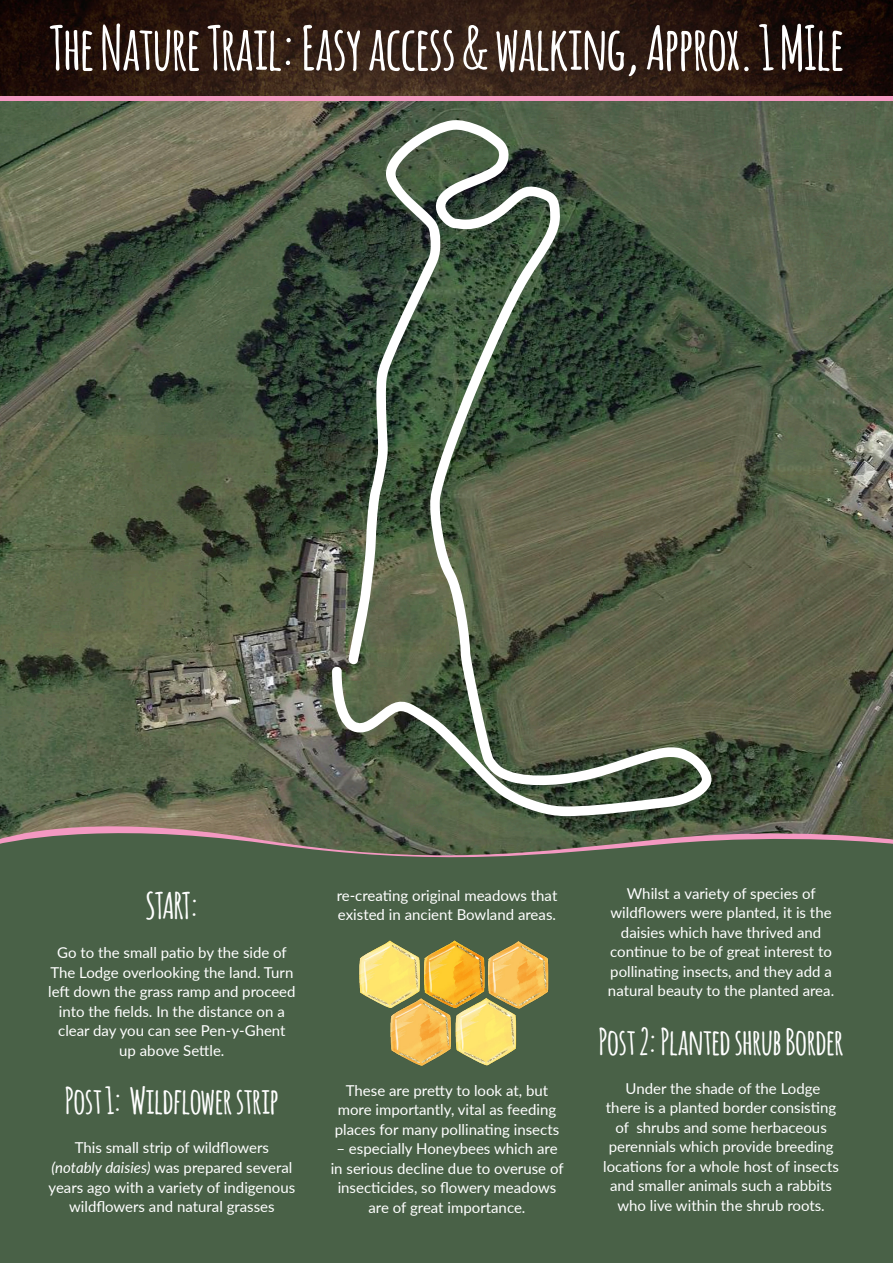
<style>
.page{position:relative;width:893px;height:1263px;background:#fff}
.page>*{position:absolute;margin:0;border:0;box-sizing:border-box;transform-origin:0 0}
.t1{font:700 60px "Amatic";color:#fff}
.t2{font:700 36px "Amatic";color:#fff}
.t3{font:15px/19.5px "Lato";color:#fff;text-align:center}
.s1{font-style:italic}
</style>
<div class="page">
<img style="left:0;top:101px;width:893px;height:709px">
<svg style="left:0;top:810px;width:893px;height:10px;background:#5d624b"></svg>
<div style="left:0;top:820px;width:893px;height:443px;background:#496147"></div>
<svg style="left:332px;top:119px;width:381px;height:697px;background:#57634e"></svg>
<img style="left:344px;top:935px;width:213px;height:134px">
<div style="left:0;top:0;width:893px;height:101px;background:#f499c2"></div>
<img style="left:0;top:0;width:893px;height:96px">
<p class="t1" style="left:49px;top:5px;width:796px">The Nature Trail: Easy access &amp; walking, Approx. 1 MIle</p>
<p class="t2" style="left:146px;top:880px;width:54px">START:</p>
<p class="t3" style="left:48px;top:943px;width:249px">Go to the small patio by the side of<br>The Lodge overlooking the land. Turn left down the grass ramp and proceed into the fields. In the distance on a clear day you can see Pen-y-Ghent up above Settle.</p>
<p class="t2" style="left:65px;top:1075px;width:215px">Post 1: Wildflower strip</p>
<p class="t3" style="left:49px;top:1138px;width:248px">This small strip of wildflowers <span class="s1">(notably daisies)</span> was prepared several years ago with a variety of indigenous wildflowers and natural grasses</p>
<p class="t3" style="left:337px;top:885px;width:222px;text-align:left">re-creating original meadows that existed in ancient Bowland areas.</p>
<p class="t3" style="left:335px;top:1080px;width:226px">These are pretty to look at, but more importantly, vital as feeding places for many pollinating insects</p>
<p class="t3" style="left:331px;top:1138px;width:234px">– especially Honeybees which are in serious decline due to overuse of insecticides, so flowery meadows are of great importance.</p>
<p class="t3" style="left:608px;top:883px;width:228px">Whilst a variety of species of wildflowers were planted, it is the daisies which have thrived and continue to be of great interest to pollinating insects, and they add a natural beauty to the planted area.</p>
<h2 class="t2" style="left:599px;top:1016px;width:246px">Post 2: Planted shrub Border</h2>
<p class="t3" style="left:603px;top:1078px;width:237px">Under the shade of the Lodge<br>there is a planted border consisting of shrubs and some herbaceous perennials which provide breeding locations for a whole host of insects and smaller animals such a rabbits who live within the shrub roots.</p>
</div>
